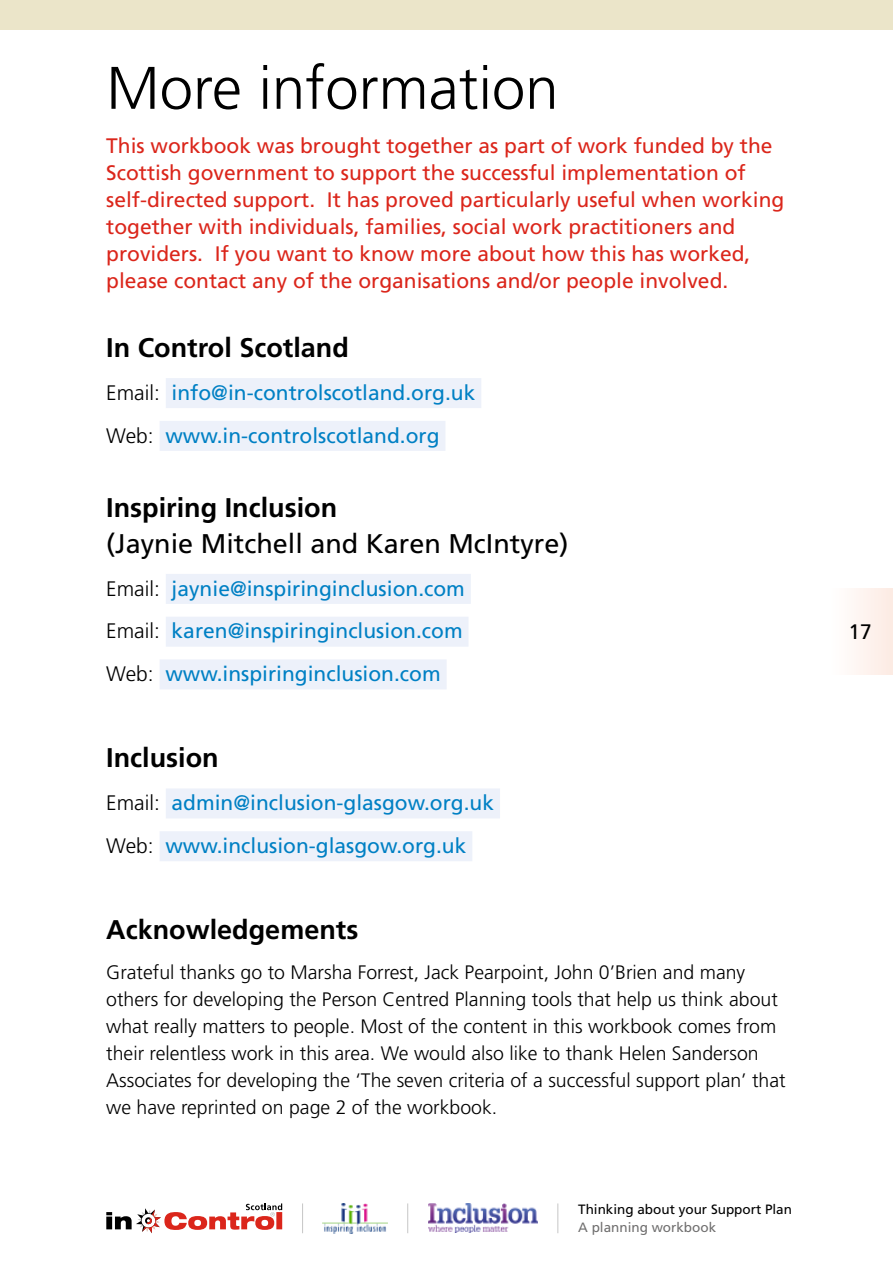
<style>
.page{position:relative;width:893px;height:1263px;background:#fff}
.page>*{position:absolute;margin:0;border:0;box-sizing:border-box;transform-origin:0 0}
.t1{font:300 60px "Frutiger";color:#000}
.H4_LEFT{font:27px/36px "Frutiger";color:#000}
.H4_LEFT-2{font:700 27px "Frutiger";color:#000}
.H1_strap_LAST{font:21px/27px "Frutiger";color:#db261b}
.Body_14_20{font:21px "Frutiger";color:#0080c4}
.t2{font:21px "Frutiger";color:#000}
.Body_14_20-2{font:300 19.5px/27px "Frutiger";color:#000}
.t3{font:13.5px "Frutiger";color:#000}
.t4{font:13.5px "Frutiger";color:#706f6f}
.s1{font-weight:300;color:#000}
.s2{font-weight:700}
</style>
<div class="page">
<div style="left:829px;top:589px;width:64px;height:85px;background:linear-gradient(to right,#fff,#fcebe3)"></div>
<img style="left:428px;top:1204px;width:109px;height:29px">
<svg style="left:106px;top:1203px;width:176px;height:30px"></svg>
<hr style="left:302px;top:1203px;width:1px;height:30px;background:#c6c6c6">
<hr style="left:407px;top:1203px;width:1px;height:30px;background:#c6c6c6">
<hr style="left:557px;top:1203px;width:1px;height:30px;background:#c6c6c6">
<img style="left:323px;top:1203px;width:64px;height:30px">
<div style="left:0;top:0;width:893px;height:30px;background:#ebe5c9"></div>
<div style="left:166px;top:378px;width:315px;height:30px;background:#edf1fa"></div>
<div style="left:160px;top:421px;width:285px;height:30px;background:#edf1fa"></div>
<div style="left:166px;top:574px;width:305px;height:30px;background:#edf1fa"></div>
<div style="left:166px;top:617px;width:302px;height:30px;background:#edf1fa"></div>
<div style="left:160px;top:659px;width:287px;height:30px;background:#edf1fa"></div>
<div style="left:166px;top:788px;width:334px;height:30px;background:#edf1fa"></div>
<div style="left:160px;top:831px;width:312px;height:30px;background:#edf1fa"></div>
<h1 class="t1" style="left:106px;top:54px;width:454px">More information</h1>
<p class="H1_strap_LAST" style="left:106px;top:132px;width:679px">This workbook was brought together as part of work funded by the Scottish government to support the successful implementation of self-directed support. It has proved particularly useful when working together with individuals, families, social work practitioners and providers. If you want to know more about how this has worked, please contact any of the organisations and/or people involved.</p>
<p class="H4_LEFT-2" style="left:106px;top:332px;width:244px">In Control Scotland</p>
<p class="Body_14_20" style="left:106px;top:380px;width:371px"><span class="s1">Email:</span> info@in-controlscotland.org.uk</p>
<p class="Body_14_20" style="left:106px;top:423px;width:335px"><span class="s1">Web:</span> www.in-controlscotland.org</p>
<p class="H4_LEFT" style="left:106px;top:490px;width:464px"><span class="s2">Inspiring Inclusion<br></span>(Jaynie Mitchell and Karen McIntyre)</p>
<p class="Body_14_20" style="left:106px;top:576px;width:360px"><span class="s1">Email:</span> jaynie@inspiringinclusion.com</p>
<p class="Body_14_20" style="left:106px;top:619px;width:358px"><span class="s1">Email:</span> karen@inspiringinclusion.com</p>
<p class="Body_14_20" style="left:106px;top:661px;width:336px"><span class="s1">Web:</span> www.inspiringinclusion.com</p>
<p class="H4_LEFT-2" style="left:106px;top:742px;width:114px">Inclusion</p>
<p class="Body_14_20" style="left:106px;top:790px;width:389px"><span class="s1">Email:</span> admin@inclusion-glasgow.org.uk</p>
<p class="Body_14_20" style="left:106px;top:833px;width:362px"><span class="s1">Web:</span> www.inclusion-glasgow.org.uk</p>
<p class="H4_LEFT-2" style="left:106px;top:914px;width:254px">Acknowledgements</p>
<p class="Body_14_20-2" style="left:106px;top:959px;width:681px">Grateful thanks go to Marsha Forrest, Jack Pearpoint, John 0’Brien and many others for developing the Person Centred Planning tools that help us think about what really matters to people. Most of the content in this workbook comes from their relentless work in this area. We would also like to thank Helen Sanderson Associates for developing the ‘The seven criteria of a successful support plan’ that we have reprinted on page 2 of the workbook.</p>
<p class="t3" style="left:578px;top:1201px;width:215px">Thinking about your Support Plan</p>
<p class="t4" style="left:578px;top:1219px;width:140px">A planning workbook</p>
<p class="t2" style="left:848px;top:620px;width:25px">17</p>
</div>
